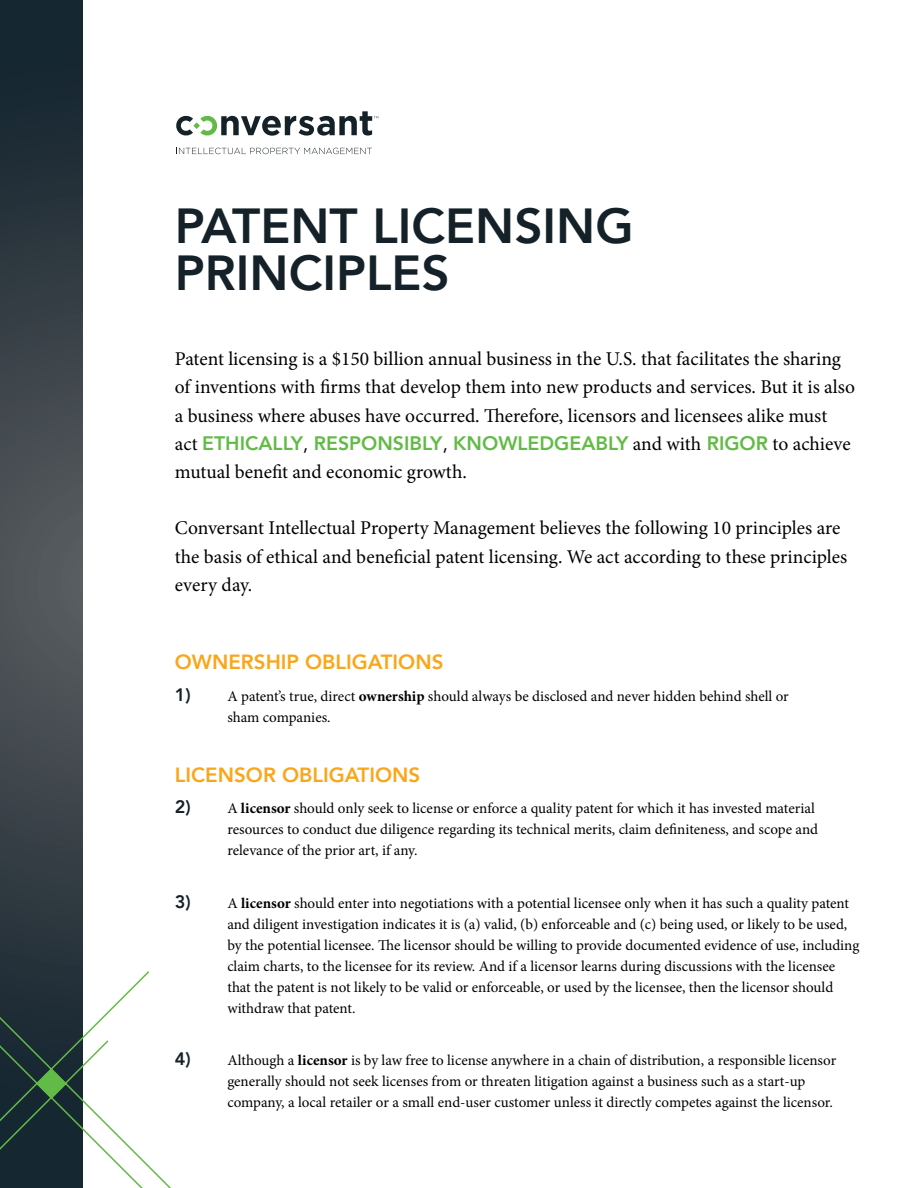
<style>
.page{position:relative;width:918px;height:1188px;background:#fff}
.page>*{position:absolute;margin:0;border:0;box-sizing:border-box;transform-origin:0 0}
.t1{font:800 49.2px/47px "Avenir";color:#152128}
.t2{font:800 20.55px "Avenir";color:#faa61a}
.t3{font:19.5px/28.2px "Minion Pro";color:#000}
.t4{font:800 19.5px "Avenir";color:#62bb46}
.t5{font:15px/21px "Minion Pro";color:#000}
.s1{font-family:"Minion Pro";font-weight:400;color:#000}
.s2{font-weight:400;color:#000}
.s3{font-family:"Avenir";font-weight:800;font-size:18px;color:#152128}
.s4{font-weight:700}
</style>
<div class="page">
<img style="left:0;top:583px;width:82px;height:372px">
<img style="left:0;top:0;width:82px;height:583px">
<svg style="left:176px;top:111px;width:202px;height:25px"></svg>
<svg style="left:176px;top:148px;width:196px;height:6px"></svg>
<svg style="left:0;top:955px;width:171px;height:233px"></svg>
<svg style="left:35px;top:1067px;width:33px;height:33px"></svg>
<h1 class="t1" style="left:175px;top:199px;width:460px">PATENT LICENSING<br>PRINCIPLES</h1>
<p class="t3" style="left:175px;top:345px;width:682px">Patent licensing is a $150 billion annual business in the U.S. that facilitates the sharing of inventions with firms that develop them into new products and services. But it is also a business where abuses have occurred. Therefore, licensors and licensees alike must</p>
<h3 class="t4" style="left:175px;top:425px;width:677px"><span class="s1">act</span> ETHICALLY<span class="s2">,</span> RESPONSIBLY<span class="s2">,</span> KNOWLEDGEABLY <span class="s1">and with</span> RIGOR <span class="s1">to achieve</span></h3>
<h3 class="t3" style="left:175px;top:458px;width:294px">mutual benefit and economic growth.</h3>
<h3 class="t3" style="left:175px;top:514px;width:674px">Conversant Intellectual Property Management believes the following 10 principles are the basis of ethical and beneficial patent licensing. We act according to these principles every day.</h3>
<h2 class="t2" style="left:175px;top:644px;width:270px">OWNERSHIP OBLIGATIONS</h2>
<p class="t5" style="left:227px;top:685px;width:563px;text-indent:-52px"><span class="s3">1)</span> A patent’s true, direct <span class="s4">ownership</span> should always be disclosed and never hidden behind shell or sham companies.</p>
<h2 class="t2" style="left:175px;top:756px;width:247px">LICENSOR OBLIGATIONS</h2>
<p class="t5" style="left:227px;top:798px;width:592px;text-indent:-52px"><span class="s3">2)</span> A <span class="s4">licensor</span> should only seek to license or enforce a quality patent for which it has invested material resources to conduct due diligence regarding its technical merits, claim definiteness, and scope and relevance of the prior art, if any.</p>
<p class="t5" style="left:227px;top:892px;width:634px;text-indent:-52px"><span class="s3">3)</span> A <span class="s4">licensor</span> should enter into negotiations with a potential licensee only when it has such a quality patent and diligent investigation indicates it is (a) valid, (b) enforceable and (c) being used, or likely to be used, by the potential licensee. The licensor should be willing to provide documented evidence of use, including claim charts, to the licensee for its review. And if a licensor learns during discussions with the licensee that the patent is not likely to be valid or enforceable, or used by the licensee, then the licensor should withdraw that patent.</p>
<p class="t5" style="left:227px;top:1050px;width:610px;text-indent:-52px"><span class="s3">4)</span> Although a <span class="s4">licensor</span> is by law free to license anywhere in a chain of distribution, a responsible licensor generally should not seek licenses from or threaten litigation against a business such as a start-up company, a local retailer or a small end-user customer unless it directly competes against the licensor.</p>
</div>
